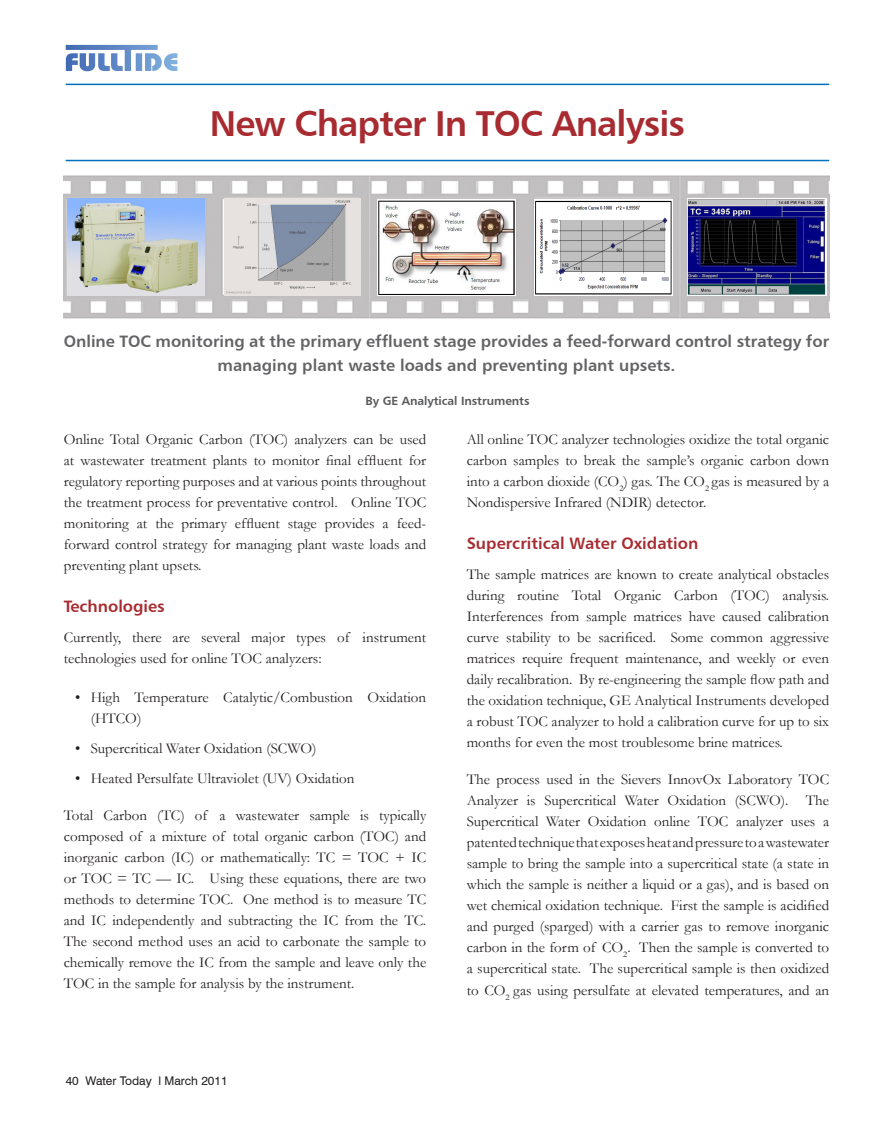
<style>
.page{position:relative;width:893px;height:1132px;background:#fff}
.page>*{position:absolute;margin:0;border:0;box-sizing:border-box;transform-origin:0 0}
.t1{font:36px "Humanist 777 BT Bold B";letter-spacing:-.025em;color:#a72b30}
.t2{font:16.5px/24px "Humanist 777 BT Bold B";color:#636366;text-align:center}
.t3{font:16.5px "Humanist 777 BT Bold B";color:#a72b30}
.t4{font:15px/21px "Garamond";color:#231f20;text-align:justify}
.t5{font:12px "Humanist 777 BT Bold B";letter-spacing:-.005em;color:#57585a}
.t6{font:12px "Swiss 721 BT";color:#231f20}
</style>
<div class="page">
<hr style="left:66px;top:84px;width:763px;height:1px;background:#0072bc">
<svg style="left:66px;top:45px;width:111px;height:26px"></svg>
<img style="left:64px;top:175px;width:765px;height:144px">
<hr style="left:66px;top:160px;width:763px;height:1px;background:#0072bc">
<img style="left:67px;top:199px;width:137px;height:96px">
<img style="left:224px;top:199px;width:137px;height:96px">
<img style="left:688px;top:198px;width:138px;height:97px">
<img style="left:378px;top:199px;width:138px;height:97px">
<img style="left:535px;top:199px;width:138px;height:97px">
<p class="t1" style="left:210px;top:101px;width:476px">New Chapter In TOC Analysis</p>
<p class="t2" style="left:64px;top:329px;width:767px">Online TOC monitoring at the primary effluent stage provides a feed-forward control strategy for managing plant waste loads and preventing plant upsets.</p>
<p class="t5" style="left:365px;top:393px;width:166px">By GE Analytical Instruments</p>
<p class="t4" style="left:467px;top:428px;width:364px">All online TOC analyzer technologies oxidize the total organic carbon samples to break the sample’s organic carbon down into a carbon dioxide (CO<sub>2</sub>) gas. The CO<sub>2</sub> gas is measured by a Nondispersive Infrared (NDIR) detector.</p>
<p class="t3" style="left:467px;top:532px;width:233px">Supercritical Water Oxidation</p>
<p class="t4" style="left:467px;top:563px;width:364px">The sample matrices are known to create analytical obstacles during routine Total Organic Carbon (TOC) analysis.<br>Interferences from sample matrices have caused calibration curve stability to be sacrificed. Some common aggressive matrices require frequent maintenance, and weekly or even daily recalibration. By re-engineering the sample flow path and the oxidation technique, GE Analytical Instruments developed a robust TOC analyzer to hold a calibration curve for up to six months for even the most troublesome brine matrices.</p>
<p class="t4" style="left:467px;top:768px;width:364px">The process used in the Sievers InnovOx Laboratory TOC Analyzer is Supercritical Water Oxidation (SCWO). The Supercritical Water Oxidation online TOC analyzer uses a patented technique that exposes heat and pressure to a wastewater sample to bring the sample into a supercritical state (a state in which the sample is neither a liquid or a gas), and is based on wet chemical oxidation technique. First the sample is acidified and purged (sparged) with a carrier gas to remove inorganic carbon in the form of CO<sub>2</sub>. Then the sample is converted to a supercritical state. The supercritical sample is then oxidized to CO<sub>2</sub> gas using persulfate at elevated temperatures, and an</p>
<p class="t4" style="left:64px;top:428px;width:364px">Online Total Organic Carbon (TOC) analyzers can be used at wastewater treatment plants to monitor final effluent for regulatory reporting purposes and at various points throughout the treatment process for preventative control. Online TOC monitoring at the primary effluent stage provides a feed&shy;forward control strategy for managing plant waste loads and preventing plant upsets.</p>
<p class="t3" style="left:64px;top:595px;width:103px">Technologies</p>
<p class="t4" style="left:64px;top:626px;width:364px">Currently, there are several major types of instrument technologies used for online TOC analyzers:</p>
<p class="t4" style="left:91px;top:686px;width:337px;text-indent:-16px">• High Temperature Catalytic/Combustion Oxidation (HTCO)</p>
<p class="t4" style="left:75px;top:737px;width:243px">• Supercritical Water Oxidation (SCWO)</p>
<p class="t4" style="left:75px;top:767px;width:281px">• Heated Persulfate Ultraviolet (UV) Oxidation</p>
<p class="t4" style="left:64px;top:804px;width:364px">Total Carbon (TC) of a wastewater sample is typically composed of a mixture of total organic carbon (TOC) and inorganic carbon (IC) or mathematically: TC = TOC + IC or TOC = TC — IC. Using these equations, there are two methods to determine TOC. One method is to measure TC and IC independently and subtracting the IC from the TC.<br>The second method uses an acid to carbonate the sample to chemically remove the IC from the sample and leave only the TOC in the sample for analysis by the instrument.</p>
<p class="t6" style="left:66px;top:1072px;width:163px">40 Water Today l March 2011</p>
</div>
